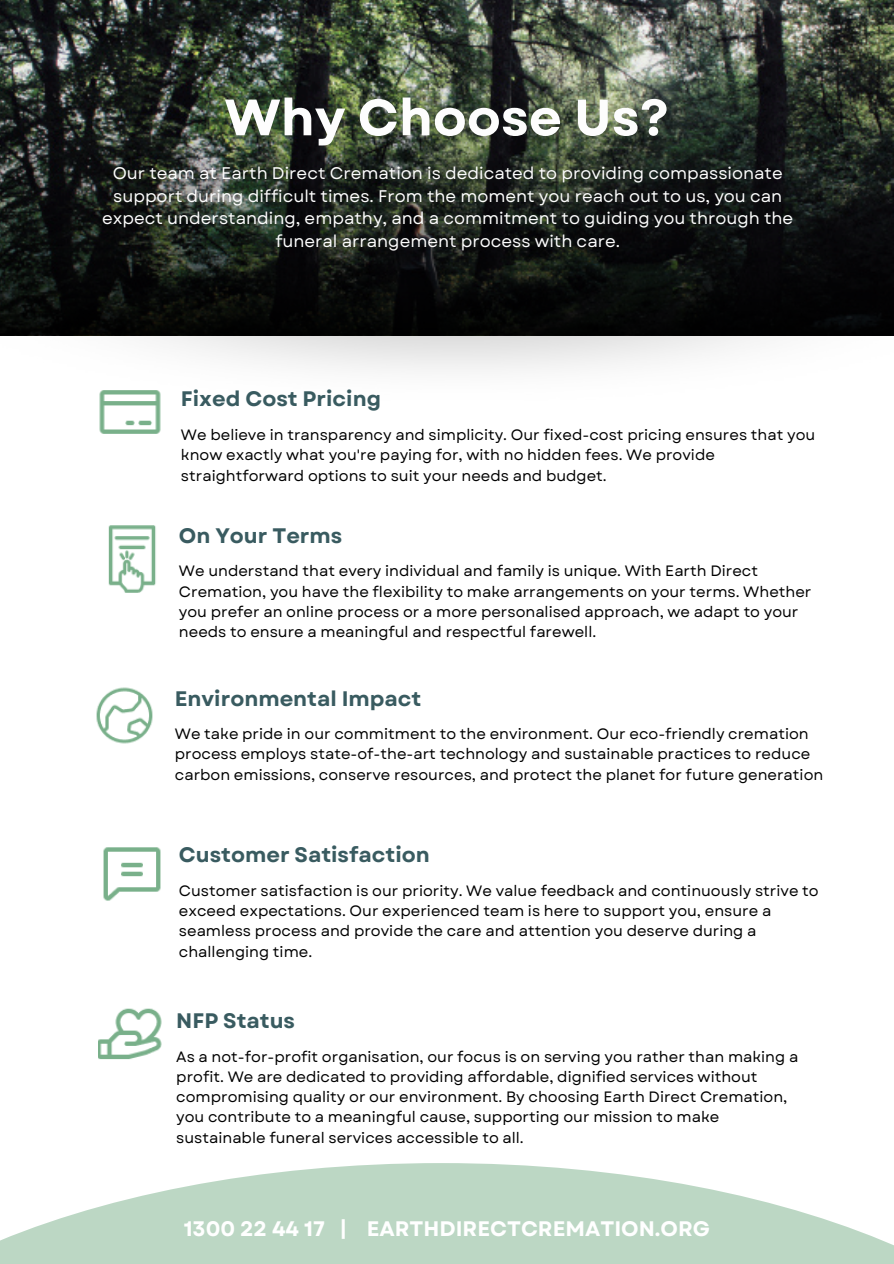
<style>
.page{position:relative;width:894px;height:1264px;background:#fff}
.page>*{position:absolute;margin:0;border:0;box-sizing:border-box;transform-origin:0 0}
.t1{font:700 51px "Garet";color:#fdfdfd}
.t2{font:700 21px "Garet";color:#395b60}
.t3{font:700 21px "Garet";color:#fff}
.t4{font:16.8px/22.5px "Garet";color:#fdfdfd;text-align:center}
.t5{font:15px/20.2px "Garet";color:#000}
</style>
<div class="page">
<img style="left:0;top:0;width:893px;height:336px">
<img style="left:99px;top:390px;width:62px;height:44px">
<img style="left:108px;top:525px;width:48px;height:68px">
<img style="left:96px;top:687px;width:57px;height:57px">
<img style="left:103px;top:847px;width:58px;height:54px">
<img style="left:98px;top:1008px;width:64px;height:52px">
<svg style="left:0;top:1163px;width:893px;height:100px;fill:#bcd7c4"></svg>
<h1 class="t1" style="left:224px;top:81px;width:446px">Why Choose Us?</h1>
<p class="t4" style="left:102px;top:162px;width:692px">Our team at Earth Direct Cremation is dedicated to providing compassionate support during difficult times. From the moment you reach out to us, you can expect understanding, empathy, and a commitment to guiding you through the funeral arrangement process with care.</p>
<h3 class="t2" style="left:181px;top:384px;width:201px">Fixed Cost Pricing</h3>
<p class="t5" style="left:181px;top:425px;width:635px">We believe in transparency and simplicity. Our fixed-cost pricing ensures that you know exactly what you're paying for, with no hidden fees. We provide straightforward options to suit your needs and budget.</p>
<h3 class="t2" style="left:179px;top:520px;width:165px">On Your Terms</h3>
<p class="t5" style="left:179px;top:561px;width:634px">We understand that every individual and family is unique. With Earth Direct Cremation, you have the flexibility to make arrangements on your terms. Whether you prefer an online process or a more personalised approach, we adapt to your needs to ensure a meaningful and respectful farewell.</p>
<h3 class="t2" style="left:175px;top:683px;width:248px">Environmental Impact</h3>
<p class="t5" style="left:175px;top:724px;width:649px">We take pride in our commitment to the environment. Our eco-friendly cremation process employs state-of-the-art technology and sustainable practices to reduce carbon emissions, conserve resources, and protect the planet for future generation</p>
<h3 class="t2" style="left:179px;top:839px;width:252px">Customer Satisfaction</h3>
<p class="t5" style="left:179px;top:880px;width:641px">Customer satisfaction is our priority. We value feedback and continuously strive to exceed expectations. Our experienced team is here to support you, ensure a seamless process and provide the care and attention you deserve during a challenging time.</p>
<h3 class="t2" style="left:176px;top:1005px;width:120px">NFP Status</h3>
<p class="t5" style="left:176px;top:1046px;width:623px">As a not-for-profit organisation, our focus is on serving you rather than making a profit. We are dedicated to providing affordable, dignified services without compromising quality or our environment. By choosing Earth Direct Cremation, you contribute to a meaningful cause, supporting our mission to make sustainable funeral services accessible to all.</p>
<p class="t3" style="left:184px;top:1213px;width:527px">1300 22 44 17 | EARTHDIRECTCREMATION.ORG</p>
</div>
